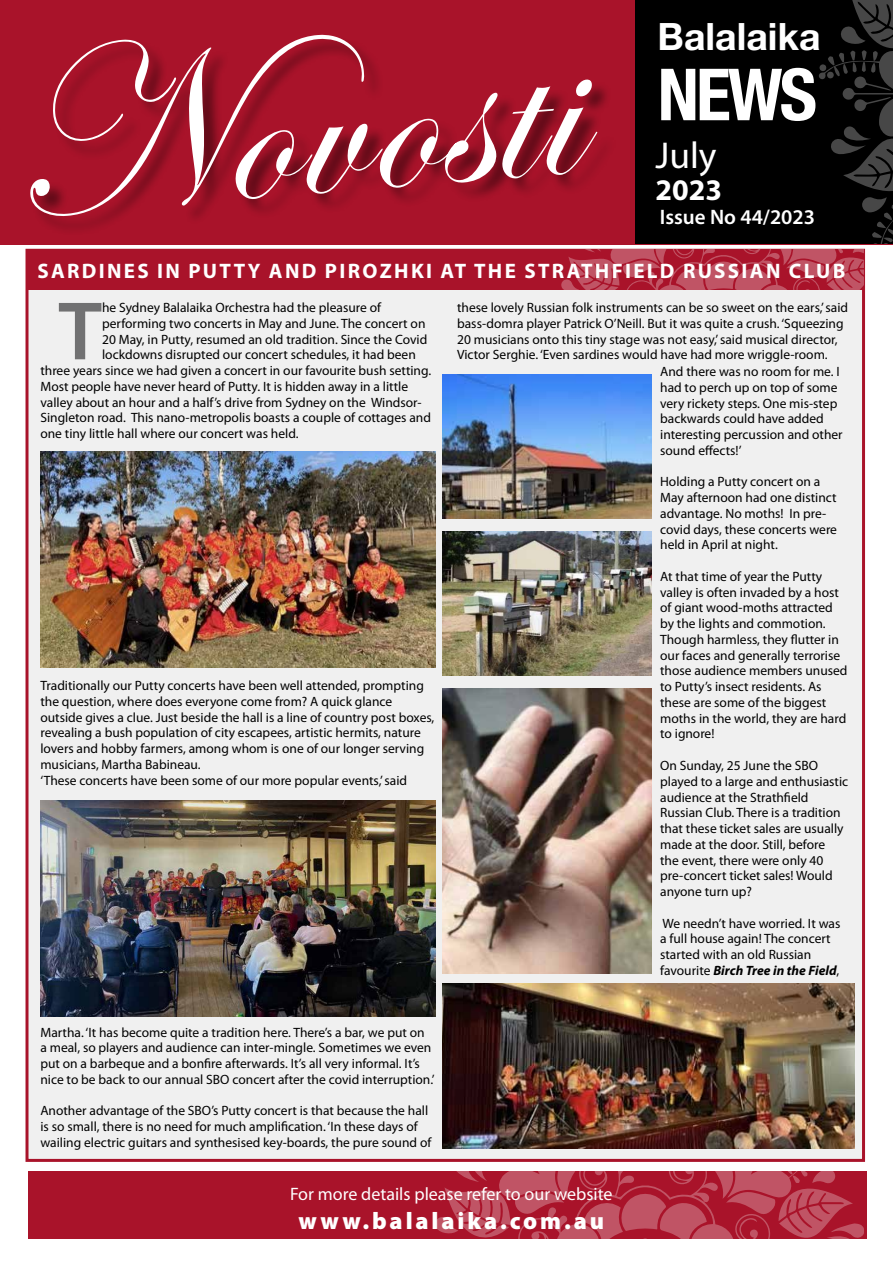
<style>
.page{position:relative;width:893px;height:1263px;background:#fff}
.page>*{position:absolute;margin:0;border:0;box-sizing:border-box;transform-origin:0 0}
.Body_Text{font:600 83.55px "Myriad Pro";color:#717172}
.t1{font:700 condensed 72px "Helvetica Neue";color:#fff}
.t2{font:700 37.5px "Helvetica Neue";color:#fff}
.t3{font:37.5px "Myriad Pro";color:#fff}
.t4{font:700 30px "Myriad Pro";color:#fff}
.t5{font:900 24px "Myriad Pro";letter-spacing:.12em;color:#fff}
.TITLES{font:700 21px "Myriad Pro";letter-spacing:.11em;color:#fff}
.t6{font:600 21px "Myriad Pro";color:#fff}
.t7{font:18px "Myriad Pro";color:#fff}
.Body_Text-2{font:13.5px/15.8px "Myriad Pro";color:#000}
.s1{font-weight:700;font-style:italic}
</style>
<div class="page">
<div style="left:26px;top:249px;width:839px;height:913px;background:#f0f0f0;border:3px solid #a9132a"></div>
<div style="left:29px;top:249px;width:835px;height:41px;background:#a9132a"></div>
<div style="left:0;top:0;width:893px;height:244px;background:#a9132a"></div>
<svg style="left:30px;top:34px;width:530px;height:183px"></svg>
<div style="left:28px;top:1171px;width:838px;height:68px;background:#a9132a"></div>
<svg style="left:435px;top:1171px;width:428px;height:68px"></svg>
<svg style="left:560px;top:0;width:333px;height:290px"></svg>
<img style="left:40px;top:452px;width:396px;height:216px">
<img style="left:40px;top:800px;width:396px;height:216px">
<img style="left:442px;top:689px;width:209px;height:285px">
<img style="left:442px;top:532px;width:209px;height:144px">
<img style="left:442px;top:374px;width:209px;height:144px">
<img style="left:442px;top:983px;width:413px;height:165px">
<p class="t2" style="left:658px;top:7px;width:165px">Balalaika</p>
<p class="t1" style="left:658px;top:35px;width:161px">NEWS</p>
<p class="t3" style="left:655px;top:133px;width:63px">July</p>
<p class="t4" style="left:655px;top:170px;width:68px">2023</p>
<p class="t6" style="left:660px;top:203px;width:157px">Issue No 44/2023</p>
<p class="TITLES" style="left:37px;top:257px;width:809px">SARDINES IN PUTTY AND PIROZHKI AT THE STRATHFIELD RUSSIAN CLUB</p>
<p class="Body_Text" style="left:58px;top:278px;width:45px">T</p>
<p class="Body_Text-2" style="left:102px;top:299px;width:280px">he Sydney Balalaika Orchestra had the pleasure of</p>
<p class="Body_Text-2" style="left:102px;top:315px;width:325px">performing two concerts in May and June. The concert on</p>
<p class="Body_Text-2" style="left:102px;top:331px;width:327px">20 May, in Putty, resumed an old tradition. Since the Covid</p>
<p class="Body_Text-2" style="left:102px;top:347px;width:315px">lockdowns disrupted our concert schedules, it had been</p>
<p class="Body_Text-2" style="left:40px;top:362px;width:392px">three years since we had given a concert in our favourite bush setting.</p>
<p class="Body_Text-2" style="left:40px;top:378px;width:369px">Most people have never heard of Putty. It is hidden away in a little</p>
<p class="Body_Text-2" style="left:40px;top:394px;width:383px">valley about an hour and a half’s drive from Sydney on the Windsor-</p>
<p class="Body_Text-2" style="left:40px;top:410px;width:392px">Singleton road. This nano-metropolis boasts a couple of cottages and</p>
<p class="Body_Text-2" style="left:40px;top:425px;width:260px">one tiny little hall where our concert was held.</p>
<p class="Body_Text-2" style="left:40px;top:677px;width:396px">Traditionally our Putty concerts have been well attended, prompting the question, where does everyone come from? A quick glance outside gives a clue. Just beside the hall is a line of country post boxes, revealing a bush population of city escapees, artistic hermits, nature lovers and hobby farmers, among whom is one of our longer serving musicians, Martha Babineau.</p>
<p class="Body_Text-2" style="left:40px;top:772px;width:368px">‘These concerts have been some of our more popular events,’ said</p>
<p class="Body_Text-2" style="left:40px;top:1024px;width:396px">Martha. ‘It has become quite a tradition here. There’s a bar, we put on a meal, so players and audience can inter-mingle. Sometimes we even put on a barbeque and a bonfire afterwards. It’s all very informal. It’s nice to be back to our annual SBO concert after the covid interruption.’</p>
<p class="Body_Text-2" style="left:40px;top:1103px;width:392px">Another advantage of the SBO’s Putty concert is that because the hall is so small, there is no need for much amplification. ‘In these days of wailing electric guitars and synthesised key-boards, the pure sound of</p>
<p class="Body_Text-2" style="left:457px;top:299px;width:393px">these lovely Russian folk instruments can be so sweet on the ears,’ said</p>
<p class="Body_Text-2" style="left:457px;top:315px;width:388px">bass-domra player Patrick O’Neill. But it was quite a crush. ‘Squeezing</p>
<p class="Body_Text-2" style="left:457px;top:331px;width:382px">20 musicians onto this tiny stage was not easy,’ said musical director,</p>
<p class="Body_Text-2" style="left:457px;top:347px;width:372px">Victor Serghie. ‘Even sardines would have had more wriggle-room.</p>
<p class="Body_Text-2" style="left:660px;top:364px;width:181px">And there was no room for me. I</p>
<p class="Body_Text-2" style="left:660px;top:379px;width:179px">had to perch up on top of some</p>
<p class="Body_Text-2" style="left:660px;top:395px;width:179px">very rickety steps. One mis-step</p>
<p class="Body_Text-2" style="left:660px;top:411px;width:165px">backwards could have added</p>
<p class="Body_Text-2" style="left:660px;top:427px;width:184px">interesting percussion and other</p>
<p class="Body_Text-2" style="left:660px;top:442px;width:83px">sound effects!’</p>
<p class="Body_Text-2" style="left:660px;top:474px;width:178px">Holding a Putty concert on a<br>May afternoon had one distinct advantage. No moths! In pre&shy;covid days, these concerts were held in April at night.</p>
<p class="Body_Text-2" style="left:660px;top:568px;width:189px">At that time of year the Putty valley is often invaded by a host of giant wood-moths attracted by the lights and commotion.<br>Though harmless, they flutter in our faces and generally terrorise those audience members unused to Putty’s insect residents. As these are some of the biggest moths in the world, they are hard to ignore!</p>
<p class="Body_Text-2" style="left:660px;top:757px;width:190px">On Sunday, 25 June the SBO played to a large and enthusiastic audience at the Strathfield<br>Russian Club. There is a tradition that these ticket sales are usually made at the door. Still, before<br>the event, there were only 40 pre-concert ticket sales! Would anyone turn up?</p>
<p class="Body_Text-2" style="left:660px;top:915px;width:182px">We needn’t have worried. It was a full house again! The concert started with an old Russian favourite <span class="s1">Birch Tree in the Field</span>,</p>
<p class="t7" style="left:290px;top:1183px;width:324px">For more details please refer to our website</p>
<p class="t5" style="left:299px;top:1204px;width:307px">www.balalaika.com.au</p>
</div>
